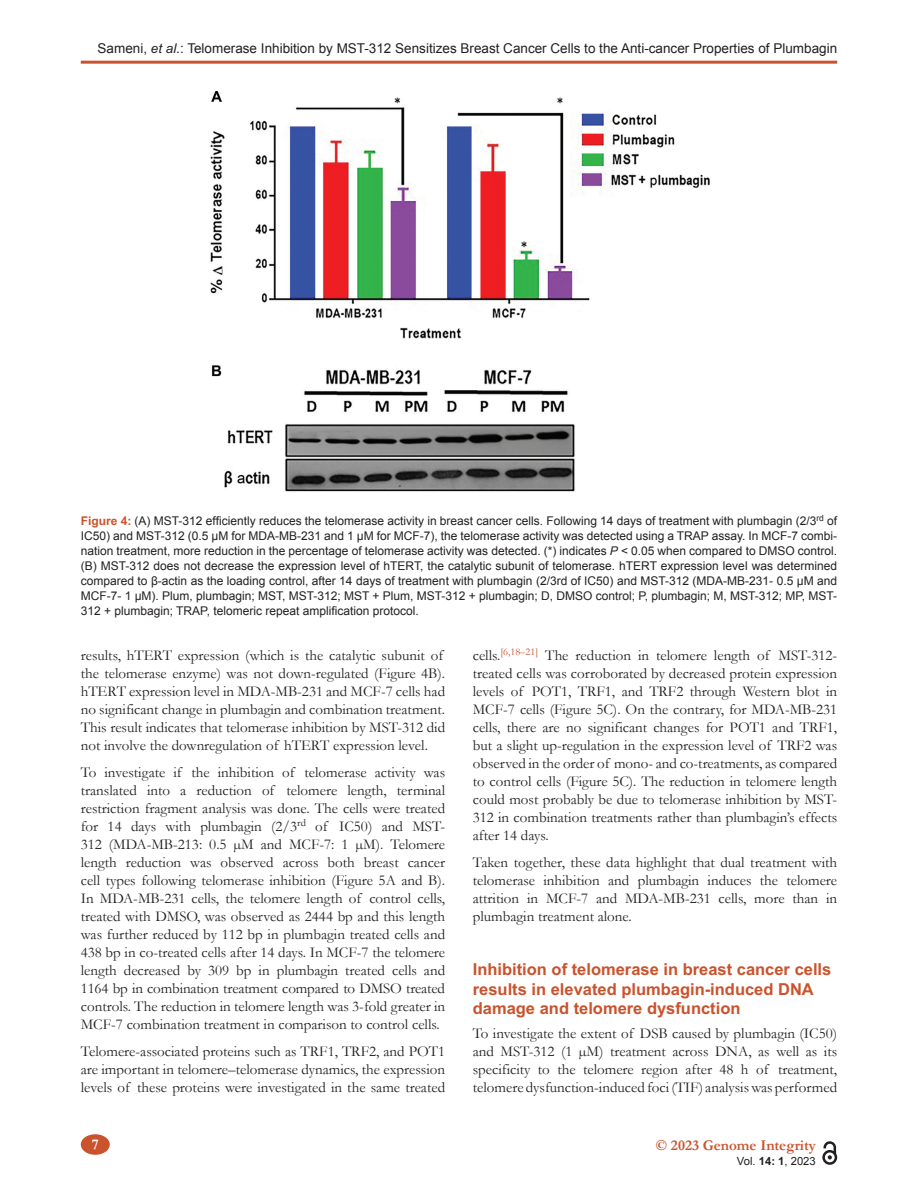
<style>
.page{position:relative;width:918px;height:1188px;background:#fff}
.page>*{position:absolute;margin:0;border:0;box-sizing:border-box;transform-origin:0 0}
.t1{font:700 16.5px/19.5px "Arial";color:#ca522c}
.t2{font:15px/18px "Garamond";color:#231f20;text-align:justify}
.t3{font:700 15px "Garamond";color:#ca522c}
.t4{font:700 15px "Garamond";color:#fff}
.t5{font:13.5px "Arial";color:#231f20}
.t6{font:12px/15px "Arial";color:#231f20;text-align:justify}
.t7{font:11.25px "Arial";color:#231f20}
.s1{font-style:italic}
.s2{font-weight:700;color:#ca522c}
.s3{font-weight:700}
</style>
<div class="page">
<hr style="left:81px;top:61px;width:756px;height:3px;background:#ca522c">
<div style="left:81px;top:1134px;width:29px;height:21px;background:#ca522c;border-radius:50%"></div>
<svg style="left:822px;top:1141px;width:15px;height:24px"></svg>
<img style="left:210px;top:91px;width:500px;height:401px">
<p class="t5" style="left:98px;top:40px;width:741px">Sameni, <span class="s1">et al.</span>: Telomerase Inhibition by MST-312 Sensitizes Breast Cancer Cells to the Anti-cancer Properties of Plumbagin</p>
<p class="t6" style="left:81px;top:513px;width:758px"><span class="s2">Figure 4:</span> (A) MST-312 efficiently reduces the telomerase activity in breast cancer cells. Following 14 days of treatment with plumbagin (2/3<sup>rd</sup> of IC50) and MST-312 (0.5 μM for MDA-MB-231 and 1 μM for MCF-7), the telomerase activity was detected using a TRAP assay. In MCF-7 combi&shy;nation treatment, more reduction in the percentage of telomerase activity was detected. (*) indicates <span class="s1">P</span> &lt; 0.05 when compared to DMSO control. (B) MST-312 does not decrease the expression level of hTERT, the catalytic subunit of telomerase. hTERT expression level was determined compared to β-actin as the loading control, after 14 days of treatment with plumbagin (2/3rd of IC50) and MST-312 (MDA-MB-231- 0.5 μM and MCF-7- 1 μM). Plum, plumbagin; MST, MST-312; MST + Plum, MST-312 + plumbagin; D, DMSO control; P, plumbagin; M, MST-312; MP, MST-312 + plumbagin; TRAP, telomeric repeat amplification protocol.</p>
<p class="t2" style="left:81px;top:646px;width:366px;text-align:left">results, hTERT expression (which is the catalytic subunit of the telomerase enzyme) was not down-regulated (Figure 4B). hTERT expression level in MDA-MB-231 and MCF-7 cells had no significant change in plumbagin and combination treatment.<br>This result indicates that telomerase inhibition by MST-312 did not involve the downregulation of hTERT expression level.</p>
<p class="t2" style="left:81px;top:763px;width:366px">To investigate if the inhibition of telomerase activity was translated into a reduction of telomere length, terminal restriction fragment analysis was done. The cells were treated for 14 days with plumbagin (2/3<sup>rd</sup> of IC50) and MST-312 (MDA-MB-213: 0.5 µM and MCF-7: 1 µM). Telomere length reduction was observed across both breast cancer cell types following telomerase inhibition (Figure 5A and B).<br>In MDA-MB-231 cells, the telomere length of control cells, treated with DMSO, was observed as 2444 bp and this length was further reduced by 112 bp in plumbagin treated cells and 438 bp in co-treated cells after 14 days. In MCF-7 the telomere length decreased by 309 bp in plumbagin treated cells and 1164 bp in combination treatment compared to DMSO treated controls. The reduction in telomere length was 3-fold greater in MCF-7 combination treatment in comparison to control cells.</p>
<p class="t2" style="left:81px;top:1042px;width:366px">Telomere-associated proteins such as TRF1, TRF2, and POT1 are important in telomere–telomerase dynamics, the expression levels of these proteins were investigated in the same treated</p>
<p class="t2" style="left:473px;top:646px;width:366px">cells.<sup>[6,18–21]</sup> The reduction in telomere length of MST-312- treated cells was corroborated by decreased protein expression levels of POT1, TRF1, and TRF2 through Western blot in MCF-7 cells (Figure 5C). On the contrary, for MDA-MB-231 cells, there are no significant changes for POT1 and TRF1, but a slight up-regulation in the expression level of TRF2 was observed in the order of mono- and co-treatments, as compared to control cells (Figure 5C). The reduction in telomere length could most probably be due to telomerase inhibition by MST-312 in combination treatments rather than plumbagin’s effects after 14 days.</p>
<p class="t2" style="left:473px;top:853px;width:366px">Taken together, these data highlight that dual treatment with telomerase inhibition and plumbagin induces the telomere attrition in MCF-7 and MDA-MB-231 cells, more than in plumbagin treatment alone.</p>
<p class="t1" style="left:473px;top:960px;width:360px">Inhibition of telomerase in breast cancer cells results in elevated plumbagin-induced DNA damage and telomere dysfunction</p>
<p class="t2" style="left:473px;top:1024px;width:366px">To investigate the extent of DSB caused by plumbagin (IC50) and MST-312 (1 µM) treatment across DNA, as well as its specificity to the telomere region after 48 h of treatment, telomere dysfunction-induced foci (TIF) analysis was performed</p>
<p class="t4" style="left:92px;top:1134px;width:9px">7</p>
<p class="t3" style="left:656px;top:1135px;width:161px">© 2023 Genome Integrity</p>
<p class="t7" style="left:737px;top:1153px;width:80px">Vol. <span class="s3">14: 1</span>, 2023</p>
</div>
